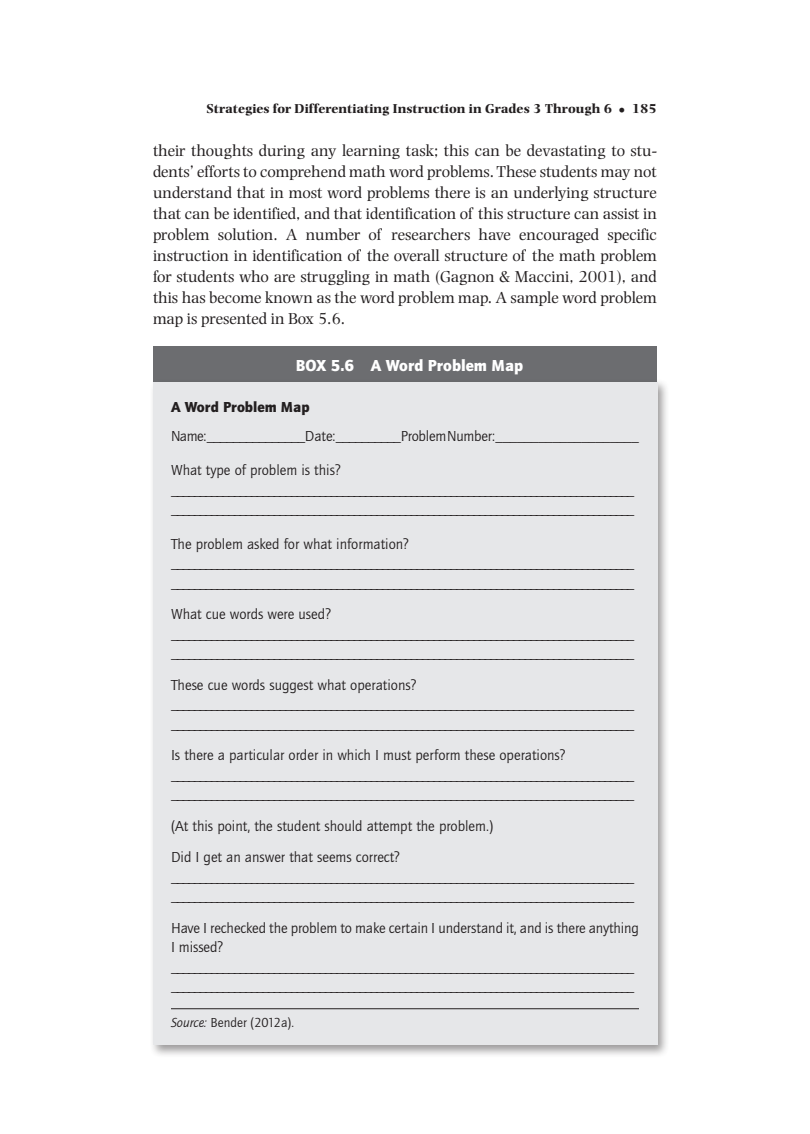
<style>
.page{position:relative;width:810px;height:1134px;background:#fff}
.page>*{position:absolute;margin:0;border:0;box-sizing:border-box;transform-origin:0 0}
.t1{font:16.5px/21px "Photina MT Std";letter-spacing:-.005em;color:#231f20;text-align:justify}
.Box-Head{font:900 16.5px "Quay Sans EF";color:#fff}
.Boxed_Text{font:15px/19.5px "Quay Sans EF";color:#231f20}
.Boxed_Head{font:900 15px "Quay Sans EF";color:#231f20}
.t2{font:700 13.5px "Photina MT Std";color:#231f20}
.Source_Note{font:13.5px "Quay Sans EF";color:#231f20}
.s1{font-style:italic}
</style>
<div class="page">
<div style="left:153px;top:346px;width:504px;height:36px;background:#6c6d70"></div>
<div style="left:149px;top:379px;width:521px;height:679px;background:#231f20;opacity:.45"></div>
<div style="left:153px;top:382px;width:504px;height:663px;background:#e6e7e9"></div>
<hr style="left:171px;top:1008px;width:468px;height:1px;background:#231f20">
<p class="t2" style="left:207px;top:101px;width:452px">Strategies for Differentiating Instruction in Grades 3 Through 6 • 185</p>
<p class="t1" style="left:153px;top:140px;width:506px">their thoughts during any learning task; this can be devastating to stu&shy;dents’ efforts to comprehend math word problems. These students may not understand that in most word problems there is an underlying structure that can be identified, and that identification of this structure can assist in problem solution. A number of researchers have encouraged specific instruction in identification of the overall structure of the math problem for students who are struggling in math (Gagnon &amp; Maccini, 2001), and this has become known as the word problem map. A sample word problem map is presented in Box 5.6.</p>
<p class="Box-Head" style="left:296px;top:356px;width:229px">BOX 5.6 A Word Problem Map</p>
<p class="Boxed_Head" style="left:171px;top:398px;width:140px">A Word Problem Map</p>
<p class="Boxed_Text" style="left:171px;top:426px;width:469px">Name: _______________ Date: __________ Problem Number: ____________________</p>
<p class="Boxed_Text" style="left:171px;top:461px;width:171px">What type of problem is this?</p>
<p class="Boxed_Text" style="left:171px;top:480px;width:465px">_________________________________________________________________________________</p>
<p class="Boxed_Text" style="left:171px;top:500px;width:465px">_________________________________________________________________________________</p>
<p class="Boxed_Text" style="left:171px;top:534px;width:239px">The problem asked for what information?</p>
<p class="Boxed_Text" style="left:171px;top:554px;width:465px">_________________________________________________________________________________</p>
<p class="Boxed_Text" style="left:171px;top:573px;width:465px">_________________________________________________________________________________</p>
<p class="Boxed_Text" style="left:171px;top:605px;width:161px">What cue words were used?</p>
<p class="Boxed_Text" style="left:171px;top:624px;width:465px">_________________________________________________________________________________</p>
<p class="Boxed_Text" style="left:171px;top:644px;width:465px">_________________________________________________________________________________</p>
<p class="Boxed_Text" style="left:171px;top:675px;width:247px">These cue words suggest what operations?</p>
<p class="Boxed_Text" style="left:171px;top:695px;width:465px">_________________________________________________________________________________</p>
<p class="Boxed_Text" style="left:171px;top:714px;width:465px">_________________________________________________________________________________</p>
<p class="Boxed_Text" style="left:171px;top:746px;width:396px">Is there a particular order in which I must perform these operations?</p>
<p class="Boxed_Text" style="left:171px;top:765px;width:465px">_________________________________________________________________________________</p>
<p class="Boxed_Text" style="left:171px;top:785px;width:465px">_________________________________________________________________________________</p>
<p class="Boxed_Text" style="left:171px;top:816px;width:324px">(At this point, the student should attempt the problem.)</p>
<p class="Boxed_Text" style="left:171px;top:848px;width:230px">Did I get an answer that seems correct?</p>
<p class="Boxed_Text" style="left:171px;top:867px;width:465px">_________________________________________________________________________________</p>
<p class="Boxed_Text" style="left:171px;top:887px;width:465px">_________________________________________________________________________________</p>
<p class="Boxed_Text" style="left:171px;top:918px;width:470px">Have I rechecked the problem to make certain I understand it, and is there anything<br>I missed?</p>
<p class="Boxed_Text" style="left:171px;top:957px;width:465px">_________________________________________________________________________________</p>
<p class="Boxed_Text" style="left:171px;top:977px;width:465px">_________________________________________________________________________________</p>
<p class="Source_Note" style="left:171px;top:1015px;width:124px"><span class="s1">Source:</span> Bender (2012a).</p>
</div>
